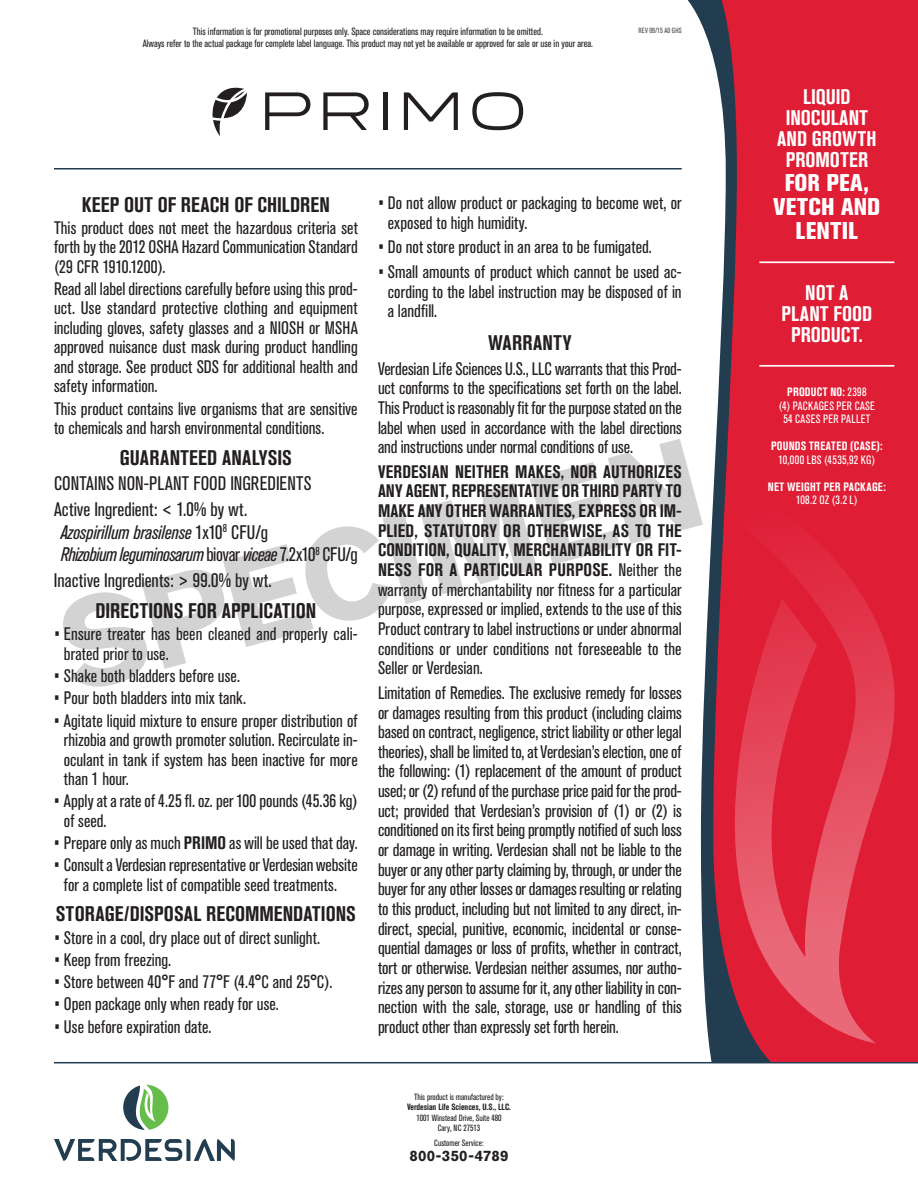
<style>
.page{position:relative;width:918px;height:1188px;background:#fff}
.page>*{position:absolute;margin:0;border:0;box-sizing:border-box;transform-origin:0 0}
.t1{font:800 condensed 24px/24px "Akzidenz Grotesk BE";letter-spacing:.01em;color:#fff;text-align:center}
.t2{font:700 condensed 21px "Akzidenz Grotesk BE";letter-spacing:.01em;color:#231f20}
.t3{font:700 condensed 21px/21px "Akzidenz Grotesk BE";letter-spacing:.005em;color:#fff;text-align:center}
.t4{font:condensed 19.5px/25.8px "Akzidenz Grotesk BE";letter-spacing:.005em;color:#231f20}
.t5{font:italic condensed 19.5px/22.5px "Akzidenz Grotesk BE";letter-spacing:-.02em;color:#231f20}
.t6{font:condensed 18px/19.6px "Akzidenz Grotesk BE";color:#231f20;text-align:justify}
.t7{font:700 15px "Akzidenz Grotesk BE";letter-spacing:.015em;color:#231f20}
.t8{font:condensed 12px/13.5px "Akzidenz Grotesk BE";letter-spacing:.03em;color:#fff;text-align:center}
.t9{font:700 condensed 12px "Akzidenz Grotesk BE";letter-spacing:.025em;color:#fff}
.t10{font:condensed 10.5px/12px "Akzidenz Grotesk BE";color:#231f20;text-align:center}
.t11{font:condensed 9px/10.5px "Akzidenz Grotesk BE";color:#231f20;text-align:center}
.t12{font:700 condensed 9px "Akzidenz Grotesk BE";color:#231f20}
.t13{font:condensed 7.5px "Akzidenz Grotesk BE";letter-spacing:.02em;color:#4b4c4d}
.s1{font-style:normal}
.s2{font-weight:700}
</style>
<div class="page">
<svg style="left:687px;top:0;width:26px;height:1062px"></svg>
<svg style="left:713px;top:0;width:205px;height:1062px;background:#d0263d"></svg>
<svg style="left:723px;top:473px;width:172px;height:570px;background:#de2f45"></svg>
<hr style="left:54px;top:168px;width:628px;height:2px;background:#223d50">
<hr style="left:54px;top:1062px;width:864px;height:1px;background:#223d50">
<svg style="left:123px;top:1085px;width:45px;height:45px"></svg>
<svg style="left:54px;top:1139px;width:181px;height:22px"></svg>
<div style="left:383px;top:92px;width:5px;height:38px;background:#231f20"></div>
<svg style="left:404px;top:92px;width:54px;height:38px"></svg>
<svg style="left:472px;top:92px;width:51px;height:38px"></svg>
<svg style="left:213px;top:88px;width:34px;height:48px"></svg>
<svg style="left:265px;top:92px;width:45px;height:38px"></svg>
<svg style="left:323px;top:92px;width:46px;height:38px"></svg>
<hr style="left:759px;top:261px;width:135px;height:2px;background:#fff">
<hr style="left:759px;top:365px;width:135px;height:2px;background:#fff">
<svg style="left:63px;top:439px;width:640px;height:248px"></svg>
<p class="t10" style="left:143px;top:25px;width:452px">This information is for promotional purposes only. Space considerations may require information to be omitted.<br>Always refer to the actual package for complete label language. This product may not yet be available or approved for sale or use in your area.</p>
<p class="t13" style="left:638px;top:26px;width:45px">REV 09/15 A0 GHS</p>
<p class="t2" style="left:82px;top:192px;width:250px">KEEP OUT OF REACH OF CHILDREN</p>
<p class="t6" style="left:54px;top:218px;width:305px">This product does not meet the hazardous criteria set forth by the 2012 OSHA Hazard Communication Standard (29 CFR 1910.1200).</p>
<p class="t6" style="left:54px;top:279px;width:305px">Read all label directions carefully before using this prod&shy;uct. Use standard protective clothing and equipment including gloves, safety glasses and a NIOSH or MSHA approved nuisance dust mask during product handling and storage. See product SDS for additional health and safety information.</p>
<p class="t6" style="left:54px;top:399px;width:305px">This product contains live organisms that are sensitive to chemicals and harsh environmental conditions.</p>
<p class="t2" style="left:120px;top:446px;width:174px">GUARANTEED ANALYSIS</p>
<p class="t4" style="left:54px;top:471px;width:259px">CONTAINS NON-PLANT FOOD INGREDIENTS<br>Active Ingredient: &lt; 1.0% by wt.</p>
<p class="t5" style="left:61px;top:521px;width:299px">Azospirillum brasilense <span class="s1">1x10</span><sup>8</sup> <span class="s1">CFU/g<br></span>Rhizobium leguminosarum <span class="s1">biovar</span> viceae <span class="s1">7.2x10</span><sup>8</sup> <span class="s1">CFU/g</span></p>
<p class="t4" style="left:54px;top:568px;width:219px">Inactive Ingredients: &gt; 99.0% by wt.</p>
<p class="t2" style="left:96px;top:599px;width:222px">DIRECTIONS FOR APPLICATION</p>
<p class="t6" style="left:64px;top:625px;width:295px;text-indent:-10px">• Ensure treater has been cleaned and properly cali&shy;brated prior to use.</p>
<p class="t6" style="left:54px;top:666px;width:188px">• Shake both bladders before use.</p>
<p class="t6" style="left:54px;top:689px;width:194px">• Pour both bladders into mix tank.</p>
<p class="t6" style="left:64px;top:711px;width:295px;text-indent:-10px">• Agitate liquid mixture to ensure proper distribution of rhizobia and growth promoter solution. Recirculate in&shy;oculant in tank if system has been inactive for more than 1 hour.</p>
<p class="t6" style="left:64px;top:792px;width:295px;text-indent:-10px">• Apply at a rate of 4.25 fl. oz. per 100 pounds (45.36 kg) of seed.</p>
<p class="t6" style="left:54px;top:833px;width:305px">• Prepare only as much <span class="s2">PRIMO</span> as will be used that day.</p>
<p class="t6" style="left:54px;top:856px;width:305px;text-align:center">• Consult a Verdesian representative or Verdesian website for a complete list of compatible seed treatments.</p>
<p class="t2" style="left:56px;top:902px;width:301px">STORAGE/DISPOSAL RECOMMENDATIONS</p>
<p class="t6" style="left:54px;top:928px;width:268px">• Store in a cool, dry place out of direct sunlight.</p>
<p class="t6" style="left:54px;top:950px;width:119px">• Keep from freezing.</p>
<p class="t6" style="left:54px;top:972px;width:280px">• Store between 40°F and 77°F (4.4°C and 25°C).</p>
<p class="t6" style="left:54px;top:995px;width:226px">• Open package only when ready for use.</p>
<p class="t6" style="left:54px;top:1017px;width:159px">• Use before expiration date.</p>
<p class="t6" style="left:388px;top:193px;width:295px;text-indent:-10px">• Do not allow product or packaging to become wet, or exposed to high humidity.</p>
<p class="t6" style="left:378px;top:238px;width:275px">• Do not store product in an area to be fumigated.</p>
<p class="t6" style="left:388px;top:262px;width:295px;text-indent:-10px">• Small amounts of product which cannot be used ac&shy;cording to the label instruction may be disposed of in a landfill.</p>
<p class="t2" style="left:488px;top:331px;width:85px">WARRANTY</p>
<p class="t6" style="left:378px;top:359px;width:305px">Verdesian Life Sciences U.S., LLC warrants that this Prod&shy;uct conforms to the specifications set forth on the label.<br>This Product is reasonably fit for the purpose stated on the label when used in accordance with the label directions and instructions under normal conditions of use.</p>
<p class="t6" style="left:378px;top:462px;width:305px"><span class="s2">VERDESIAN NEITHER MAKES, NOR AUTHORIZES ANY AGENT, REPRESENTATIVE OR THIRD PARTY TO MAKE ANY OTHER WARRANTIES, EXPRESS OR IM-PLIED, STATUTORY OR OTHERWISE, AS TO THE CONDITION, QUALITY, MERCHANTABILITY OR FIT-NESS FOR A PARTICULAR PURPOSE.</span> Neither the warranty of merchantability nor fitness for a particular purpose, expressed or implied, extends to the use of this Product contrary to label instructions or under abnormal conditions or under conditions not foreseeable to the Seller or Verdesian.</p>
<p class="t6" style="left:378px;top:683px;width:305px">Limitation of Remedies. The exclusive remedy for losses or damages resulting from this product (including claims based on contract, negligence, strict liability or other legal theories), shall be limited to, at Verdesian’s election, one of the following: (1) replacement of the amount of product used; or (2) refund of the purchase price paid for the prod&shy;uct; provided that Verdesian’s provision of (1) or (2) is conditioned on its first being promptly notified of such loss or damage in writing. Verdesian shall not be liable to the buyer or any other party claiming by, through, or under the buyer for any other losses or damages resulting or relating to this product, including but not limited to any direct, in&shy;direct, special, punitive, economic, incidental or conse&shy;quential damages or loss of profits, whether in contract, tort or otherwise. Verdesian neither assumes, nor autho&shy;rizes any person to assume for it, any other liability in con&shy;nection with the sale, storage, use or handling of this product other than expressly set forth herein.</p>
<p class="t11" style="left:414px;top:1091px;width:91px">This product is manufactured by:</p>
<p class="t12" style="left:407px;top:1102px;width:105px">Verdesian Life Sciences, U.S., LLC.</p>
<p class="t11" style="left:416px;top:1112px;width:87px">1001 Winstead Drive, Suite 480<br>Cary, NC 27513</p>
<p class="t11" style="left:434px;top:1138px;width:51px">Customer Service:</p>
<p class="t7" style="left:409px;top:1147px;width:101px">800-350-4789</p>
<p class="t3" style="left:777px;top:86px;width:101px">LIQUID<br>INOCULANT<br>AND GROWTH<br>PROMOTER</p>
<h1 class="t1" style="left:773px;top:170px;width:108px">FOR PEA,<br>VETCH AND<br>LENTIL</h1>
<p class="t3" style="left:782px;top:282px;width:92px">NOT A<br>PLANT FOOD<br>PRODUCT.</p>
<p class="t8" style="left:779px;top:385px;width:98px"><span class="s2">PRODUCT NO:</span> 2398<br>(4) PACKAGES PER CASE<br>54 CASES PER PALLET</p>
<p class="t9" style="left:771px;top:439px;width:113px">POUNDS TREATED (CASE):</p>
<p class="t8" style="left:779px;top:453px;width:98px">10,000 LBS (4535,92 KG)</p>
<p class="t9" style="left:768px;top:479px;width:120px">NET WEIGHT PER PACKAGE:</p>
<p class="t8" style="left:796px;top:493px;width:63px">108.2 OZ (3.2 L)</p>
</div>
